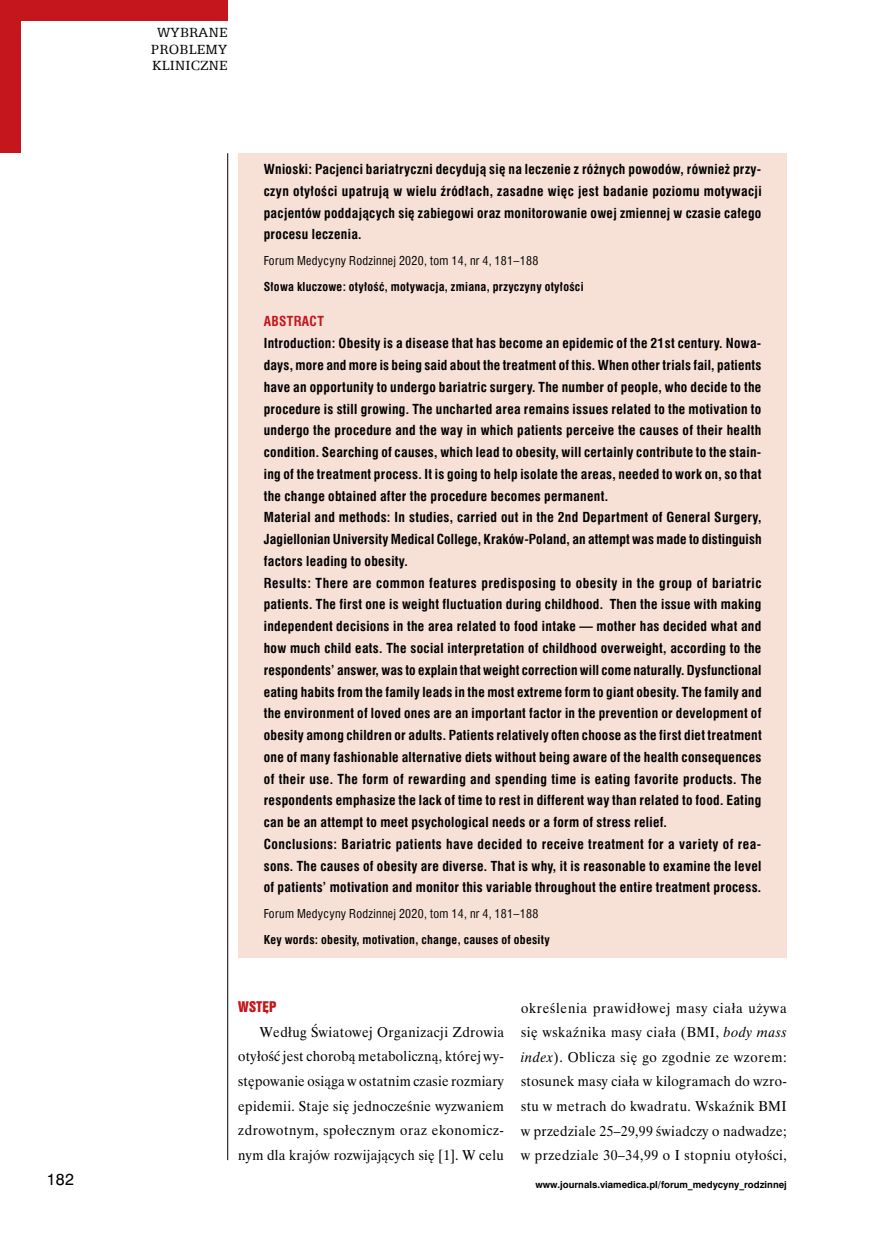
<style>
.page{position:relative;width:872px;height:1234px;background:#fff}
.page>*{position:absolute;margin:0;border:0;box-sizing:border-box;transform-origin:0 0}
.t1{font:15px/16.5px "Egyptian 505 EU";letter-spacing:.015em;color:#000;text-align:center}
.t2{font:15px "Swis 721 PL";color:#000}
._072_-_Tekst_-_nastę{font:14.25px/24.6px "Time Ibis EE";letter-spacing:.025em;color:#000;text-align:justify;scale:.95 1}
._033_-_Streszczenie{font:700 13.5px/21.8px "Swis 721 Cn EU";letter-spacing:.025em;color:#000;text-align:justify}
._032_-_Streszczenie{font:700 13.5px/21.8px "Swis 721 Cn EU";letter-spacing:.025em;color:#000;text-align:justify}
._031_-_Streszczenie{font:700 13.5px "Swis 721 Cn EU";letter-spacing:.025em;color:#c4161c}
._081_-_Śródtytuł_1_k{font:13.5px "Swis 921 EU";letter-spacing:.025em;color:#c4161c}
._034_-_Słowa_kluczow{font:700 12px "Swis 721 Cn EU";letter-spacing:.025em;color:#000}
._034_-_adres_bibl_po{font:12px "Swis 721 Cn EU";letter-spacing:.025em;color:#000}
.t3{font:700 9px "Swis 721 PL";color:#000}
.s1{font-style:italic}
</style>
<div class="page">
<hr style="left:227px;top:153px;width:1px;height:1006px;background:#000">
<div style="left:0;top:0;width:227px;height:21px;background:#c4161c"></div>
<div style="left:0;top:0;width:21px;height:153px;background:#c4161c"></div>
<div style="left:238px;top:153px;width:549px;height:804px;background:#f7e1d7"></div>
<p class="t1" style="left:151px;top:24px;width:78px">WYBRANE<br>PROBLEMY<br>KLINICZNE</p>
<p class="_032_-_Streszczenie" style="left:264px;top:159px;width:499px">Wnioski: Pacjenci bariatryczni decydują się na leczenie z różnych powodów, również przy&shy;czyn otyłości upatrują w wielu źródłach, zasadne więc jest badanie poziomu motywacji pacjentów poddających się zabiegowi oraz monitorowanie owej zmiennej w czasie całego procesu leczenia.</p>
<p class="_034_-_adres_bibl_po" style="left:264px;top:253px;width:276px">Forum Medycyny Rodzinnej 2020, tom 14, nr 4, 181–188</p>
<p class="_034_-_Słowa_kluczow" style="left:264px;top:280px;width:321px">Słowa kluczowe: otyłość, motywacja, zmiana, przyczyny otyłości</p>
<p class="_031_-_Streszczenie" style="left:264px;top:313px;width:62px">ABSTRACT</p>
<p class="_033_-_Streszczenie" style="left:264px;top:333px;width:499px">Introduction: Obesity is a disease that has become an epidemic of the 21st century. Nowa&shy;days, more and more is being said about the treatment of this. When other trials fail, patients have an opportunity to undergo bariatric surgery. The number of people, who decide to the procedure is still growing. The uncharted area remains issues related to the motivation to undergo the procedure and the way in which patients perceive the causes of their health condition. Searching of causes, which lead to obesity, will certainly contribute to the stain&shy;ing of the treatment process. It is going to help isolate the areas, needed to work on, so that the change obtained after the procedure becomes permanent.</p>
<p class="_033_-_Streszczenie" style="left:264px;top:507px;width:499px">Material and methods: In studies, carried out in the 2nd Department of General Surgery, Jagiellonian University Medical College, Kraków-Poland, an attempt was made to distinguish factors leading to obesity.</p>
<p class="_033_-_Streszczenie" style="left:264px;top:572px;width:499px">Results: There are common features predisposing to obesity in the group of bariatric patients. The first one is weight fluctuation during childhood. Then the issue with making independent decisions in the area related to food intake — mother has decided what and how much child eats. The social interpretation of childhood overweight, according to the respondents’ answer, was to explain that weight correction will come naturally. Dysfunctional eating habits from the family leads in the most extreme form to giant obesity. The family and the environment of loved ones are an important factor in the prevention or development of obesity among children or adults. Patients relatively often choose as the first diet treatment one of many fashionable alternative diets without being aware of the health consequences of their use. The form of rewarding and spending time is eating favorite products. The respondents emphasize the lack of time to rest in different way than related to food. Eating can be an attempt to meet psychological needs or a form of stress relief.</p>
<p class="_033_-_Streszczenie" style="left:264px;top:833px;width:499px">Conclusions: Bariatric patients have decided to receive treatment for a variety of rea&shy;sons. The causes of obesity are diverse. That is why, it is reasonable to examine the level of patients’ motivation and monitor this variable throughout the entire treatment process.</p>
<p class="_034_-_adres_bibl_po" style="left:264px;top:906px;width:276px">Forum Medycyny Rodzinnej 2020, tom 14, nr 4, 181–188</p>
<p class="_034_-_Słowa_kluczow" style="left:264px;top:932px;width:287px">Key words: obesity, motivation, change, causes of obesity</p>
<p class="_081_-_Śródtytuł_1_k" style="left:238px;top:997px;width:40px">WSTĘP</p>
<p class="_072_-_Tekst_-_nastę" style="left:238px;top:1019px;width:281px;text-indent:21px">Według Światowej Organizacji Zdrowia otyłość jest chorobą metaboliczną, której wy&shy;stępowanie osiąga w ostatnim czasie rozmiary epidemii. Staje się jednocześnie wyzwaniem zdrowotnym, społecznym oraz ekonomicz&shy;nym dla krajów rozwijających się [1]. W celu</p>
<p class="_072_-_Tekst_-_nastę" style="left:521px;top:994px;width:281px">określenia prawidłowej masy ciała używa się wskaźnika masy ciała (BMI, <span class="s1">body mass index</span>). Oblicza się go zgodnie ze wzorem: stosunek masy ciała w kilogramach do wzro&shy;stu w metrach do kwadratu. Wskaźnik BMI w przedziale 25–29,99 świadczy o nadwadze; w przedziale 30–34,99 o I stopniu otyłości,</p>
<p class="t2" style="left:47px;top:1169px;width:29px">182</p>
<p class="t3" style="left:535px;top:1178px;width:253px">www.journals.viamedica.pl/forum_medycyny_rodzinnej</p>
</div>
